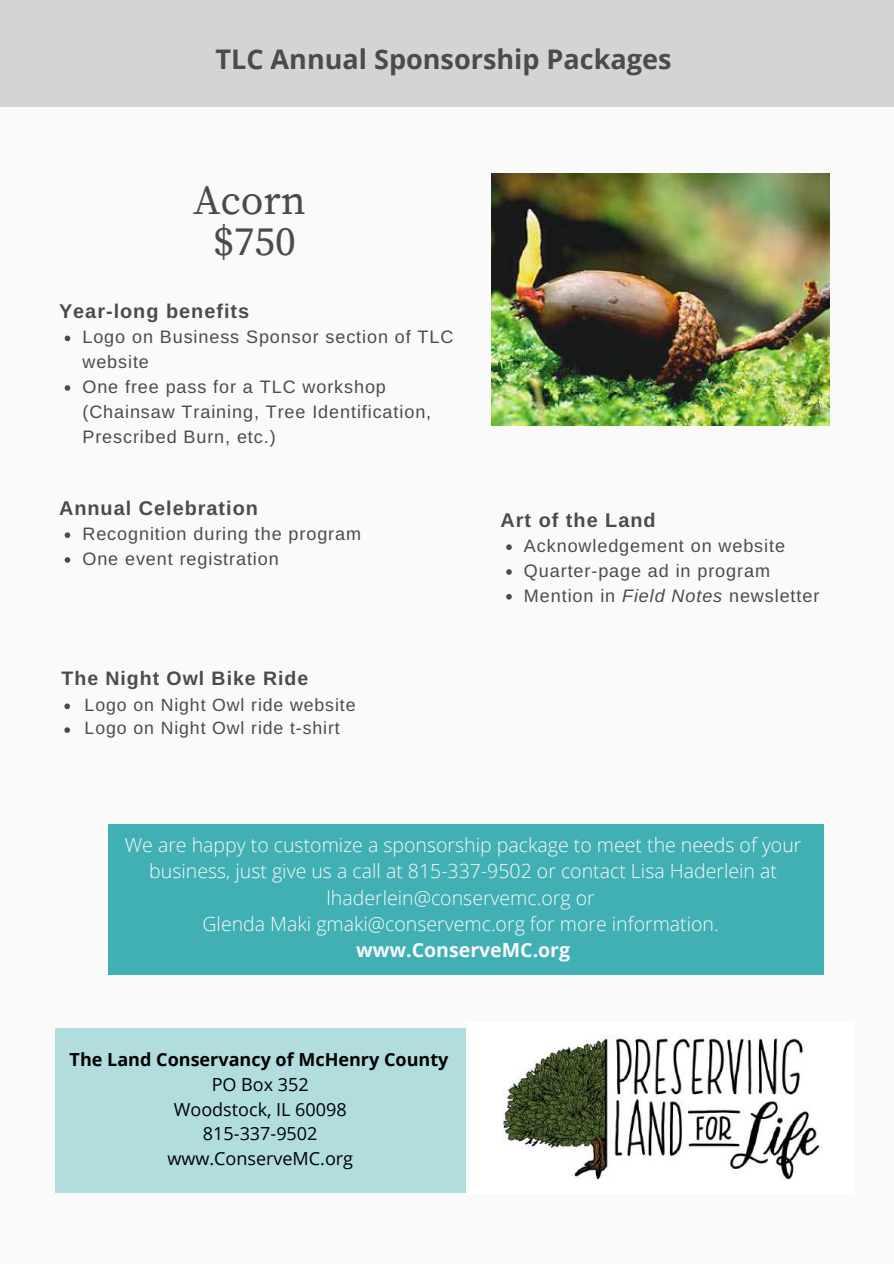
<style>
.page{position:relative;width:894px;height:1264px;background:#fff}
.page>*{position:absolute;margin:0;border:0;box-sizing:border-box;transform-origin:0 0}
.t1{font:41.4px/40.5px "Source Serif Pro";color:#4b4b4b;text-align:center}
.t2{font:700 27px "Open Sans";color:#4b4b4b}
.t3{font:700 19.8px "Arimo";letter-spacing:.05em;color:#4b4b4b}
.t4{font:300 19.5px/26.2px "Open Sans";color:#fafafa;text-align:center}
.t5{font:700 19.5px "Arimo";letter-spacing:.05em;color:#4b4b4b}
.t6{font:700 19.5px "Open Sans";color:#fafafa}
.t7{font:18px/24.8px "Arimo";letter-spacing:.05em;color:#4b4b4b}
.t8{font:18px/24.8px "Open Sans";color:#000;text-align:center}
.t9{font:700 18px "Open Sans";color:#000}
.t10{font:17.7px/23.7px "Arimo";letter-spacing:.05em;color:#4b4b4b}
.s1{font-style:italic}
</style>
<div class="page">
<div style="left:0;top:0;width:893px;height:1263px;background:#fafafa"></div>
<div style="left:0;top:0;width:893px;height:107px;background:#d6d3d3"></div>
<img style="left:491px;top:173px;width:338px;height:253px">
<img style="left:503px;top:1038px;width:317px;height:142px">
<svg style="left:65px;top:335px;width:5px;height:6px"></svg>
<svg style="left:65px;top:385px;width:5px;height:6px"></svg>
<svg style="left:65px;top:532px;width:5px;height:6px"></svg>
<svg style="left:65px;top:557px;width:5px;height:6px"></svg>
<svg style="left:64px;top:703px;width:6px;height:6px"></svg>
<svg style="left:64px;top:727px;width:6px;height:6px"></svg>
<svg style="left:506px;top:544px;width:5px;height:6px"></svg>
<svg style="left:506px;top:569px;width:5px;height:6px"></svg>
<svg style="left:506px;top:594px;width:5px;height:5px"></svg>
<div style="left:55px;top:1027px;width:410px;height:165px;background:#b1ddde"></div>
<div style="left:108px;top:823px;width:715px;height:151px;background:#41b0b5"></div>
<h2 class="t2" style="left:215px;top:40px;width:457px">TLC Annual Sponsorship Packages</h2>
<h1 class="t1" style="left:193px;top:182px;width:115px">Acorn $750</h1>
<p class="t3" style="left:59px;top:300px;width:192px">Year-long benefits</p>
<p class="t7" style="left:82px;top:325px;width:372px">Logo on Business Sponsor section of TLC website<br>One free pass for a TLC workshop (Chainsaw Training, Tree Identification,<br>Prescribed Burn, etc.)</p>
<p class="t3" style="left:59px;top:497px;width:200px">Annual Celebration</p>
<p class="t7" style="left:82px;top:521px;width:280px">Recognition during the program<br>One event registration</p>
<p class="t5" style="left:62px;top:667px;width:248px">The Night Owl Bike Ride</p>
<p class="t10" style="left:85px;top:692px;width:272px">Logo on Night Owl ride website<br>Logo on Night Owl ride t-shirt</p>
<p class="t3" style="left:500px;top:509px;width:157px">Art of the Land</p>
<p class="t7" style="left:524px;top:533px;width:297px">Acknowledgement on website<br>Quarter-page ad in program<br>Mention in <span class="s1">Field Notes</span> newsletter</p>
<p class="t4" style="left:125px;top:831px;width:678px">We are happy to customize a sponsorship package to meet the needs of your business, just give us a call at 815-337-9502 or contact Lisa Haderlein at lhaderlein@conservemc.org or<br>Glenda Maki gmaki@conservemc.org for more information.</p>
<p class="t6" style="left:356px;top:936px;width:215px">www.ConserveMC.org</p>
<p class="t9" style="left:70px;top:1046px;width:380px">The Land Conservancy of McHenry County</p>
<p class="t8" style="left:167px;top:1071px;width:187px">PO Box 352<br>Woodstock, IL 60098<br>815-337-9502 www.ConserveMC.org</p>
</div>
